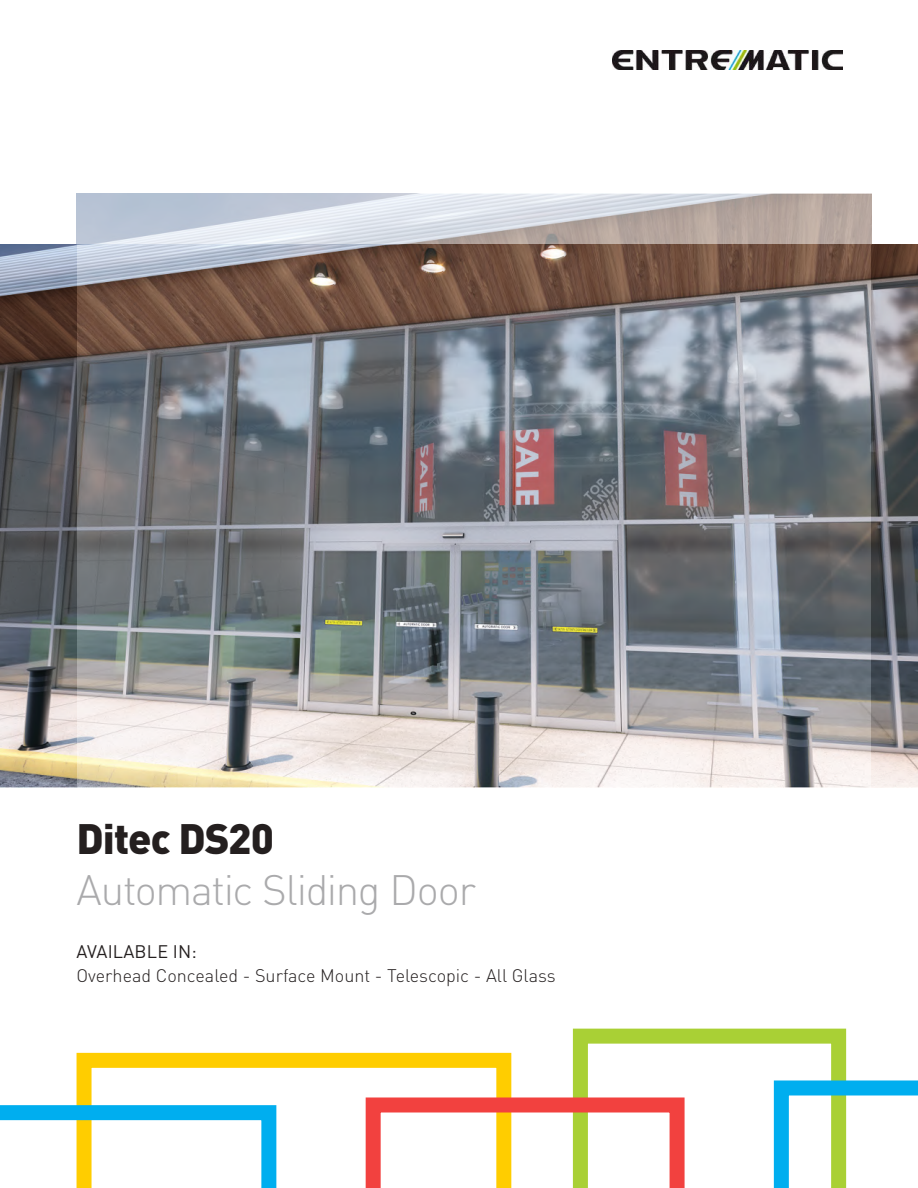
<style>
.page{position:relative;width:918px;height:1188px;background:#fff}
.page>*{position:absolute;margin:0;border:0;box-sizing:border-box;transform-origin:0 0}
.t1{font:300 42px "DIN Pro";letter-spacing:-.03em;color:#aaaaac}
.t2{font:900 42px "DIN Pro";letter-spacing:-.025em;color:#241f1f}
.t3{font:300 18px "DIN Pro";color:#241f1f}
.t4{font:18px "DIN Pro";letter-spacing:.01em;color:#241f1f}
</style>
<div class="page">
<svg style="left:77px;top:1053px;width:289px;height:135px"></svg>
<svg style="left:0;top:1105px;width:276px;height:83px"></svg>
<svg style="left:366px;top:1029px;width:552px;height:159px"></svg>
<img style="left:612px;top:50px;width:231px;height:19px">
<img style="left:77px;top:244px;width:794px;height:544px">
<img style="left:0;top:244px;width:77px;height:544px">
<img style="left:871px;top:244px;width:47px;height:544px">
<h1 class="t2" style="left:77px;top:811px;width:199px">Ditec DS20</h1>
<h1 class="t1" style="left:77px;top:862px;width:401px">Automatic Sliding Door</h1>
<p class="t4" style="left:77px;top:940px;width:122px">AVAILABLE IN:</p>
<p class="t3" style="left:77px;top:964px;width:481px">Overhead Concealed - Surface Mount - Telescopic - All Glass</p>
</div>
